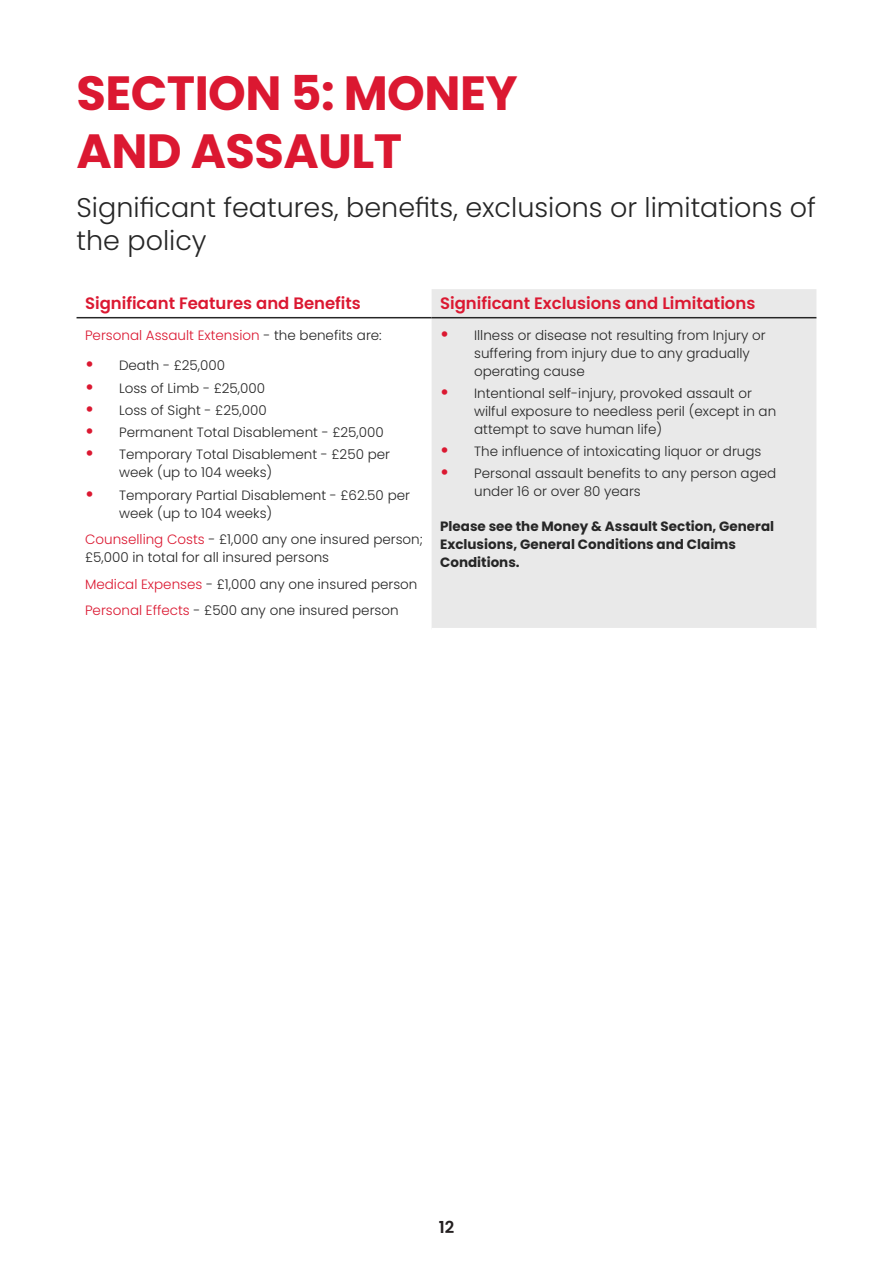
<style>
.page{position:relative;width:893px;height:1263px;background:#fff}
.page>*{position:absolute;margin:0;border:0;box-sizing:border-box;transform-origin:0 0}
.A4_Page_Title{font:700 48px/57.6px "Poppins";letter-spacing:-.01em;color:#db1831}
.A4_Page_Subtitle{font:300 27px/32.4px "Poppins";color:#262626}
.Subtitle_L1_Red{font:600 16.5px "Poppins";color:#db1831}
.t1{font:600 16.5px "Poppins";color:#231f20}
.Body{font:300 13.5px/18px "Poppins";color:#262626}
.Body-2{font:700 13.5px/18px "Poppins";color:#262626}
.Body-3{font:300 13.5px "Poppins";color:#db1831}
.s1{color:#262626}
.s2{font-weight:700;font-size:18px;color:#db1831}
.s3{color:#db1831}
</style>
<div class="page">
<div style="left:432px;top:289px;width:384px;height:339px;background:#e9e9e9"></div>
<hr style="left:77px;top:317px;width:355px;height:1px;background:#262626">
<hr style="left:432px;top:317px;width:384px;height:1px;background:#262626">
<p class="A4_Page_Title" style="left:77px;top:65px;width:443px">SECTION 5: MONEY<br>AND ASSAULT</p>
<p class="A4_Page_Subtitle" style="left:77px;top:192px;width:741px">Significant features, benefits, exclusions or limitations of the policy</p>
<p class="Subtitle_L1_Red" style="left:85px;top:294px;width:277px">Significant Features and Benefits</p>
<p class="Subtitle_L1_Red" style="left:440px;top:294px;width:317px">Significant Exclusions and Limitations</p>
<p class="Body-3" style="left:85px;top:327px;width:298px">Personal Assault Extension <span class="s1">- the benefits are:</span></p>
<p class="Body" style="left:85px;top:357px;width:142px"><span class="s2">•</span> Death - £25,000</p>
<p class="Body" style="left:85px;top:379px;width:182px"><span class="s2">•</span> Loss of Limb - £25,000</p>
<p class="Body" style="left:85px;top:401px;width:183px"><span class="s2">•</span> Loss of Sight - £25,000</p>
<p class="Body" style="left:85px;top:423px;width:300px"><span class="s2">•</span> Permanent Total Disablement - £25,000</p>
<p class="Body" style="left:119px;top:446px;width:273px;text-indent:-34px"><span class="s2">•</span> Temporary Total Disablement - £250 per week (up to 104 weeks)</p>
<p class="Body" style="left:119px;top:486px;width:292px;text-indent:-34px"><span class="s2">•</span> Temporary Partial Disablement - £62.50 per week (up to 104 weeks)</p>
<p class="Body" style="left:85px;top:530px;width:339px"><span class="s3">Counselling Costs</span> - £1,000 any one insured person; £5,000 in total for all insured persons</p>
<p class="Body" style="left:85px;top:575px;width:334px"><span class="s3">Medical Expenses</span> - £1,000 any one insured person</p>
<p class="Body" style="left:85px;top:601px;width:315px"><span class="s3">Personal Effects</span> - £500 any one insured person</p>
<p class="Body" style="left:474px;top:326px;width:293px;text-indent:-34px"><span class="s2">•</span> Illness or disease not resulting from Injury or suffering from injury due to any gradually operating cause</p>
<p class="Body" style="left:474px;top:384px;width:304px;text-indent:-34px"><span class="s2">•</span> Intentional self-injury, provoked assault or wilful exposure to needless peril (except in an attempt to save human life)</p>
<p class="Body" style="left:440px;top:442px;width:323px"><span class="s2">•</span> The influence of intoxicating liquor or drugs</p>
<p class="Body" style="left:474px;top:465px;width:304px;text-indent:-34px"><span class="s2">•</span> Personal assault benefits to any person aged under 16 or over 80 years</p>
<p class="Body-2" style="left:440px;top:518px;width:336px">Please see the Money &amp; Assault Section, General<br>Exclusions, General Conditions and Claims<br>Conditions.</p>
<p class="t1" style="left:439px;top:1218px;width:17px">12</p>
</div>
